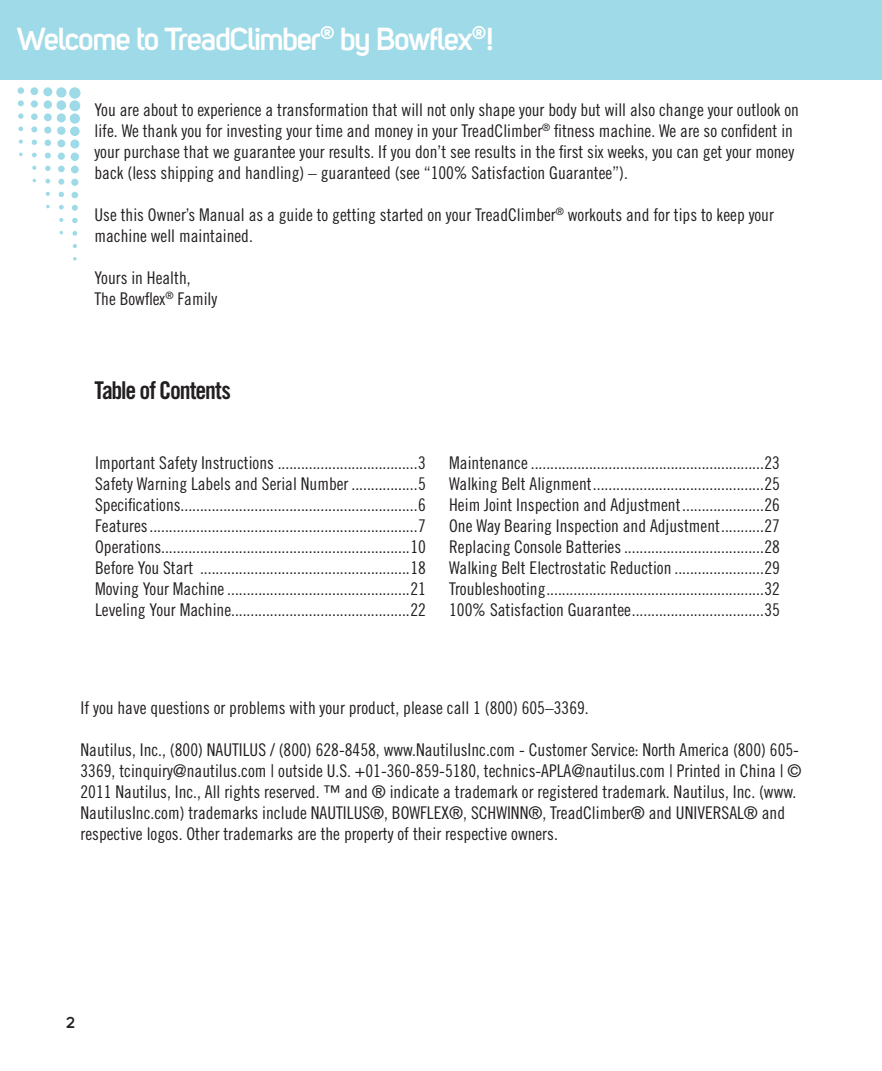
<style>
.page{position:relative;width:882px;height:1071px;background:#fff}
.page>*{position:absolute;margin:0;border:0;box-sizing:border-box;transform-origin:0 0}
.t1{font:700 31.5px "Uni Sans Semi";letter-spacing:-.05em;color:#fff}
.t2{font:24.5px "Trade Gothic Bold Cond Twenty";letter-spacing:-.05em;color:#231f20}
.t3{font:17.5px/21px "Trade Gothic Cond Eighteen";color:#231f20}
.t4{font:700 15.75px "Uni Sans Semi";color:#231f20}
</style>
<div class="page">
<div style="left:69px;top:87px;width:12px;height:12px;background:#9edae7;border-radius:50%"></div>
<div style="left:69px;top:100px;width:11px;height:11px;background:#9edae7;border-radius:50%"></div>
<div style="left:70px;top:113px;width:10px;height:11px;background:#9edae7;border-radius:50%"></div>
<div style="left:70px;top:126px;width:10px;height:10px;background:#9edae7;border-radius:50%"></div>
<div style="left:70px;top:140px;width:9px;height:9px;background:#9edae7;border-radius:50%"></div>
<div style="left:71px;top:153px;width:8px;height:8px;background:#9edae7;border-radius:50%"></div>
<div style="left:71px;top:166px;width:8px;height:7px;background:#9edae7;border-radius:50%"></div>
<div style="left:71px;top:179px;width:7px;height:7px;background:#9edae7;border-radius:50%"></div>
<svg style="left:72px;top:192px;width:6px;height:6px"></svg>
<svg style="left:72px;top:205px;width:6px;height:6px"></svg>
<svg style="left:72px;top:218px;width:6px;height:5px"></svg>
<svg style="left:72px;top:231px;width:5px;height:5px"></svg>
<svg style="left:73px;top:244px;width:4px;height:4px"></svg>
<svg style="left:73px;top:257px;width:4px;height:4px"></svg>
<div style="left:56px;top:87px;width:10px;height:11px;background:#9edae7;border-radius:50%"></div>
<div style="left:57px;top:100px;width:9px;height:10px;background:#9edae7;border-radius:50%"></div>
<div style="left:57px;top:113px;width:9px;height:9px;background:#9edae7;border-radius:50%"></div>
<div style="left:57px;top:126px;width:9px;height:9px;background:#9edae7;border-radius:50%"></div>
<div style="left:57px;top:140px;width:8px;height:7px;background:#9edae7;border-radius:50%"></div>
<div style="left:58px;top:153px;width:7px;height:7px;background:#9edae7;border-radius:50%"></div>
<div style="left:58px;top:166px;width:7px;height:6px;background:#9edae7;border-radius:50%"></div>
<svg style="left:58px;top:179px;width:6px;height:6px"></svg>
<svg style="left:59px;top:192px;width:5px;height:5px"></svg>
<svg style="left:59px;top:205px;width:5px;height:5px"></svg>
<svg style="left:59px;top:218px;width:4px;height:4px"></svg>
<div style="left:43px;top:87px;width:9px;height:9px;background:#9edae7;border-radius:50%"></div>
<div style="left:44px;top:100px;width:8px;height:9px;background:#9edae7;border-radius:50%"></div>
<div style="left:44px;top:113px;width:8px;height:8px;background:#9edae7;border-radius:50%"></div>
<div style="left:44px;top:126px;width:7px;height:8px;background:#9edae7;border-radius:50%"></div>
<svg style="left:45px;top:140px;width:6px;height:6px"></svg>
<svg style="left:45px;top:153px;width:6px;height:6px"></svg>
<svg style="left:45px;top:166px;width:6px;height:5px"></svg>
<svg style="left:45px;top:179px;width:5px;height:4px"></svg>
<svg style="left:46px;top:192px;width:4px;height:4px"></svg>
<svg style="left:46px;top:205px;width:4px;height:3px"></svg>
<div style="left:30px;top:87px;width:8px;height:8px;background:#9edae7;border-radius:50%"></div>
<div style="left:31px;top:100px;width:7px;height:8px;background:#9edae7;border-radius:50%"></div>
<div style="left:31px;top:113px;width:7px;height:7px;background:#9edae7;border-radius:50%"></div>
<svg style="left:31px;top:126px;width:6px;height:6px"></svg>
<svg style="left:32px;top:140px;width:5px;height:5px"></svg>
<svg style="left:32px;top:153px;width:5px;height:4px"></svg>
<svg style="left:32px;top:166px;width:4px;height:4px"></svg>
<div style="left:18px;top:87px;width:6px;height:7px;background:#9edae7;border-radius:50%"></div>
<svg style="left:18px;top:100px;width:6px;height:6px"></svg>
<svg style="left:18px;top:113px;width:6px;height:6px"></svg>
<svg style="left:18px;top:126px;width:5px;height:5px"></svg>
<svg style="left:19px;top:140px;width:4px;height:4px"></svg>
<svg style="left:19px;top:153px;width:4px;height:3px"></svg>
<div style="left:0;top:0;width:882px;height:79px;background:#9edae7"></div>
<h1 class="t1" style="left:18px;top:20px;width:479px">Welcome to TreadClimber<sup>®</sup> by Bowflex<sup>®</sup>!</h1>
<p class="t3" style="left:94px;top:99px;width:706px">You are about to experience a transformation that will not only shape your body but will also change your outlook on life. We thank you for investing your time and money in your TreadClimber<sup>®</sup> fitness machine. We are so confident in your purchase that we guarantee your results. If you don’t see results in the first six weeks, you can get your money back (less shipping and handling) – guaranteed (see “100% Satisfaction Guarantee”).</p>
<p class="t3" style="left:94px;top:204px;width:681px">Use this Owner’s Manual as a guide to getting started on your TreadClimber<sup>®</sup> workouts and for tips to keep your machine well maintained.</p>
<p class="t3" style="left:94px;top:267px;width:124px">Yours in Health,<br>The Bowflex<sup>®</sup> Family</p>
<h2 class="t2" style="left:94px;top:376px;width:138px">Table of Contents</h2>
<p class="t3" style="left:95px;top:452px;width:332px;text-align:justify">Important Safety Instructions ....................................3<br>Safety Warning Labels and Serial Number .................5<br>Specifications.............................................................6<br>Features .....................................................................7<br>Operations................................................................10<br>Before You Start ......................................................18<br>Moving Your Machine ...............................................21<br>Leveling Your Machine..............................................22</p>
<p class="t3" style="left:449px;top:452px;width:332px;text-align:justify">Maintenance ............................................................23<br>Walking Belt Alignment ............................................25<br>Heim Joint Inspection and Adjustment .....................26<br>One Way Bearing Inspection and Adjustment ...........27<br>Replacing Console Batteries ....................................28<br>Walking Belt Electrostatic Reduction .......................29<br>Troubleshooting ........................................................32<br>100% Satisfaction Guarantee ..................................35</p>
<p class="t3" style="left:81px;top:697px;width:510px">If you have questions or problems with your product, please call 1 (800) 605–3369.</p>
<p class="t3" style="left:81px;top:739px;width:722px">Nautilus, Inc., (800) NAUTILUS / (800) 628-8458, www.NautilusInc.com - Customer Service: North America (800) 605- 3369, tcinquiry@nautilus.com | outside U.S. +01-360-859-5180, technics-APLA@nautilus.com | Printed in China | © 2011 Nautilus, Inc., All rights reserved. ™ and ® indicate a trademark or registered trademark. Nautilus, Inc. (www.<br>NautilusInc.com) trademarks include NAUTILUS®, BOWFLEX®, SCHWINN®, TreadClimber® and UNIVERSAL® and respective logos. Other trademarks are the property of their respective owners.</p>
<p class="t4" style="left:66px;top:1013px;width:10px">2</p>
</div>
